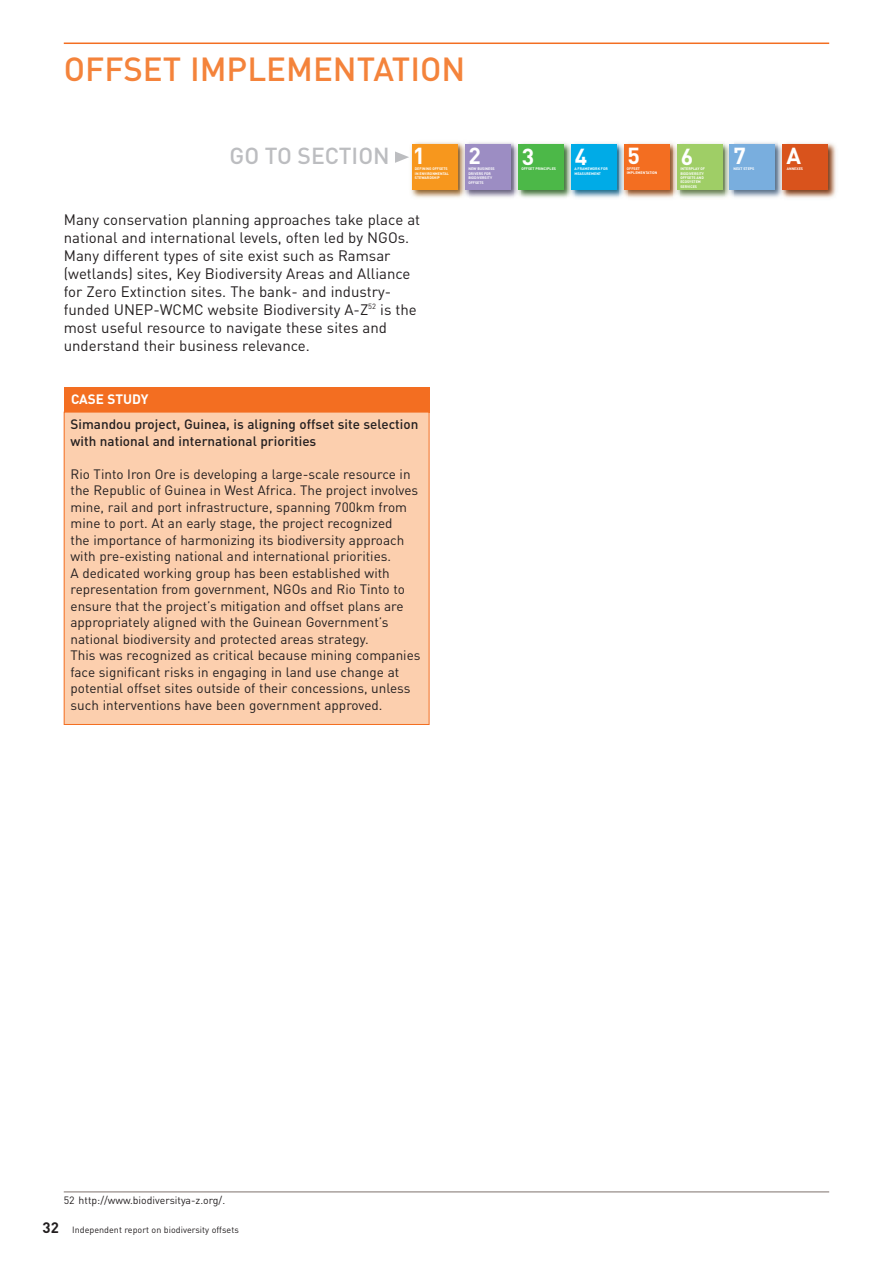
<style>
.page{position:relative;width:893px;height:1263px;background:#fff}
.page>*{position:absolute;margin:0;border:0;box-sizing:border-box;transform-origin:0 0}
.t1{font:500 33px "DIN";color:#f4833b}
.t2{font:500 22.95px "DIN";color:#bcbdc0}
.t3{font:700 22.95px "DIN";color:#fff}
.t4{font:15px/18px "DIN";color:#231f20}
.t5{font:13.5px/16.5px "DIN";color:#231f20}
.t6{font:500 13.5px/16.5px "DIN";color:#231f20}
.t7{font:700 13.5px "DIN";color:#fff}
.t8{font:10.5px "DIN";color:#231f20}
.t9{font:9px "DIN";color:#231f20}
.t10{font:700 3.75px/4.3px "DIN";color:#fff}
.s1{font-weight:700;font-size:15px}
</style>
<div class="page">
<hr style="left:64px;top:43px;width:765px;height:1px;background:#f36e21">
<hr style="left:64px;top:1191px;width:765px;height:1px;background:#7d716c">
<div style="left:64px;top:387px;width:365px;height:25px;background:#f36e21"></div>
<div style="left:64px;top:412px;width:365px;height:312px;background:#fccfae"></div>
<div style="left:64px;top:412px;width:365px;height:313px;border:1px solid #f36e21"></div>
<img style="left:411px;top:142px;width:50px;height:56px">
<div style="left:412px;top:144px;width:46px;height:45px;background:#f7971d"></div>
<img style="left:468px;top:142px;width:46px;height:56px">
<img style="left:461px;top:143px;width:7px;height:54px">
<div style="left:465px;top:144px;width:45px;height:45px;background:#9c8dc3"></div>
<img style="left:521px;top:143px;width:46px;height:55px">
<img style="left:514px;top:144px;width:7px;height:53px">
<div style="left:518px;top:144px;width:46px;height:46px;background:#4cb848"></div>
<img style="left:574px;top:143px;width:46px;height:55px">
<img style="left:567px;top:144px;width:7px;height:53px">
<div style="left:571px;top:144px;width:46px;height:46px;background:#00abe7"></div>
<img style="left:627px;top:143px;width:46px;height:55px">
<img style="left:620px;top:144px;width:7px;height:53px">
<div style="left:624px;top:144px;width:45px;height:46px;background:#f36e21"></div>
<img style="left:680px;top:143px;width:46px;height:55px">
<img style="left:673px;top:144px;width:7px;height:53px">
<div style="left:677px;top:144px;width:45px;height:46px;background:#9fce66"></div>
<img style="left:733px;top:142px;width:45px;height:56px">
<img style="left:726px;top:144px;width:7px;height:53px">
<div style="left:730px;top:144px;width:45px;height:46px;background:#79aede"></div>
<img style="left:786px;top:143px;width:50px;height:55px">
<img style="left:778px;top:144px;width:8px;height:53px">
<div style="left:782px;top:144px;width:46px;height:46px;background:#d9531c"></div>
<svg style="left:395px;top:151px;width:14px;height:12px"></svg>
<h1 class="t1" style="left:64px;top:51px;width:403px">OFFSET IMPLEMENTATION</h1>
<h2 class="t2" style="left:230px;top:143px;width:162px">GO TO SECTION</h2>
<h2 class="t3" style="left:469px;top:143px;width:14px">2</h2>
<h2 class="t3" style="left:522px;top:143px;width:14px">3</h2>
<h2 class="t3" style="left:575px;top:143px;width:14px">4</h2>
<h2 class="t3" style="left:627px;top:143px;width:14px">5</h2>
<h2 class="t3" style="left:681px;top:143px;width:14px">6</h2>
<h2 class="t3" style="left:733px;top:143px;width:14px">7</h2>
<h2 class="t3" style="left:413px;top:143px;width:14px">1</h2>
<p class="t10" style="left:415px;top:167px;width:34px">DEFINING OFFSETS</p>
<p class="t10" style="left:415px;top:171px;width:36px">IN ENVIRONMENTAL<br>STEWARDSHIP</p>
<p class="t10" style="left:468px;top:167px;width:28px">NEW BUSINESS<br>DRIVERS FOR<br>BIODIVERSITY<br>OFFSETS</p>
<p class="t10" style="left:521px;top:167px;width:36px">OFFSET PRINCIPLES</p>
<p class="t10" style="left:574px;top:167px;width:35px">A FRAMEWORK FOR<br>MEASUREMENT</p>
<p class="t10" style="left:627px;top:167px;width:32px">OFFSET<br>IMPLEMENTATION</p>
<p class="t10" style="left:680px;top:167px;width:26px">INTERPLAY OF<br>BIODIVERSITY<br>OFFSETS AND<br>ECOSYSTEM<br>SERVICES</p>
<p class="t10" style="left:733px;top:167px;width:22px">NEXT STEPS</p>
<p class="t4" style="left:64px;top:211px;width:358px">Many conservation planning approaches take place at national and international levels, often led by NGOs.<br>Many different types of site exist such as Ramsar (wetlands) sites, Key Biodiversity Areas and Alliance for Zero Extinction sites. The bank- and industry&shy;funded UNEP-WCMC website Biodiversity A-Z<sup>52</sup> is the most useful resource to navigate these sites and understand their business relevance.</p>
<p class="t7" style="left:71px;top:391px;width:79px">CASE STUDY</p>
<p class="t6" style="left:71px;top:416px;width:349px">Simandou project, Guinea, is aligning offset site selection with national and international priorities</p>
<p class="t5" style="left:71px;top:466px;width:351px">Rio Tinto Iron Ore is developing a large-scale resource in the Republic of Guinea in West Africa. The project involves mine, rail and port infrastructure, spanning 700km from mine to port. At an early stage, the project recognized<br>the importance of harmonizing its biodiversity approach with pre-existing national and international priorities.<br>A dedicated working group has been established with representation from government, NGOs and Rio Tinto to ensure that the project’s mitigation and offset plans are appropriately aligned with the Guinean Government’s national biodiversity and protected areas strategy.<br>This was recognized as critical because mining companies face significant risks in engaging in land use change at potential offset sites outside of their concessions, unless such interventions have been government approved.</p>
<h2 class="t3" style="left:786px;top:143px;width:16px">A</h2>
<p class="t10" style="left:787px;top:167px;width:18px">ANNEXES</p>
<p class="t8" style="left:64px;top:1194px;width:163px">52 http://www.biodiversitya-z.org/.</p>
<p class="t9" style="left:43px;top:1225px;width:198px"><span class="s1">32</span> Independent report on biodiversity offsets</p>
</div>
